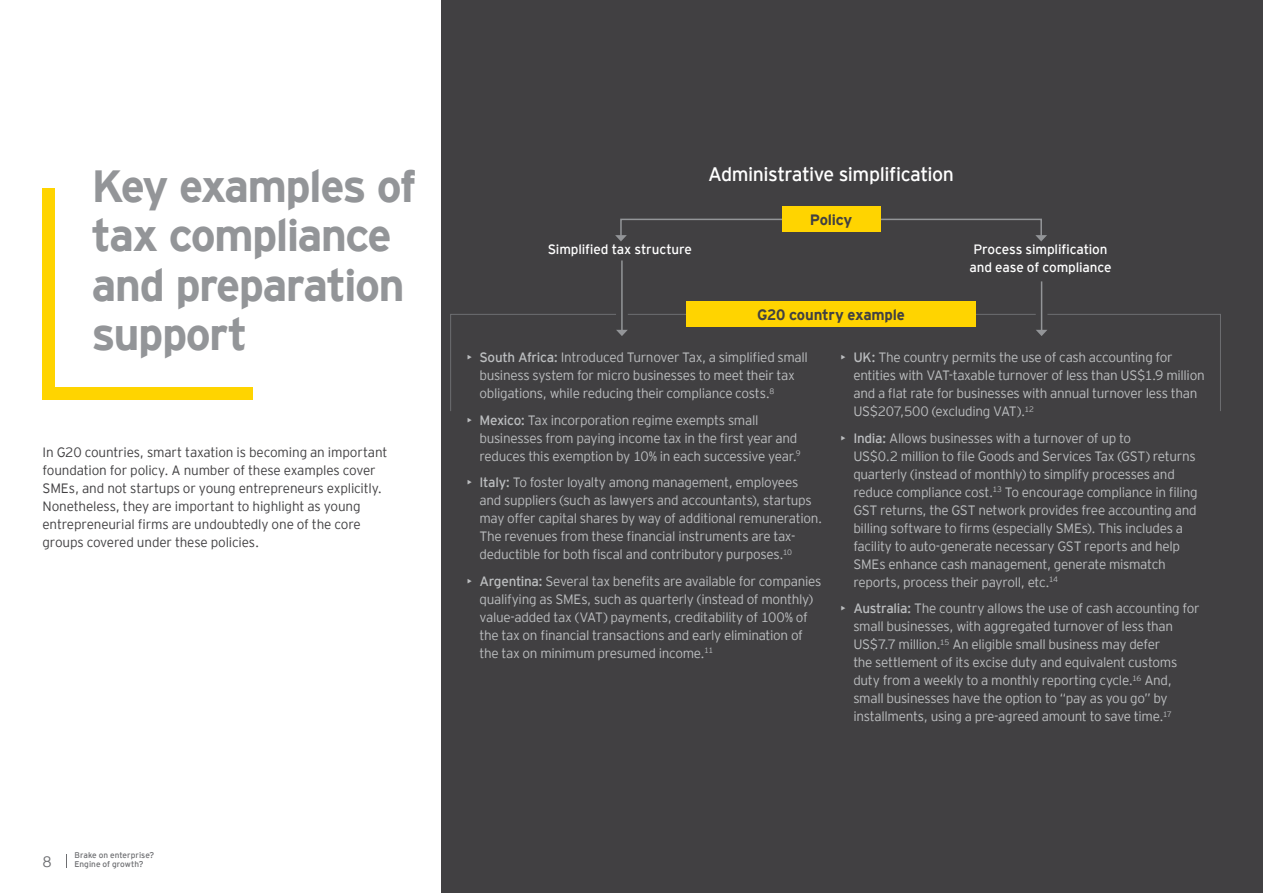
<style>
.page{position:relative;width:1263px;height:893px;background:#fff}
.page>*{position:absolute;margin:0;border:0;box-sizing:border-box;transform-origin:0 0}
.t1{font:700 45px/49.5px "EY Interstate";letter-spacing:-.035em;color:#939598}
.t2{font:19.5px "EY Interstate";letter-spacing:-.025em;color:#fff}
.t3{font:700 15px "EY Interstate";letter-spacing:-.015em;color:#414042}
.t4{font:300 15px "EY Interstate";color:#6d6e71}
.t5{font:300 13.5px/18px "EY Interstate";letter-spacing:-.025em;color:#bcbec0}
.t6{font:300 13.5px/18px "EY Interstate";letter-spacing:-.01em;color:#414042}
.t7{font:13.5px/18px "EY Interstate";letter-spacing:-.01em;color:#fff;text-align:center}
.t8{font:8.25px/9px "EY Interstate";letter-spacing:.005em;color:#6d6e71}
.s1{font-weight:400}
</style>
<div class="page">
<svg style="left:66px;top:854px;width:1px;height:13px"></svg>
<div style="left:441px;top:0;width:822px;height:893px;background:#414042"></div>
<div style="left:43px;top:189px;width:12px;height:210px;background:#ffd400"></div>
<div style="left:43px;top:387px;width:210px;height:12px;background:#ffd400"></div>
<hr style="left:628px;top:314px;width:408px;height:1px;background:#6d6e71">
<div style="left:686px;top:301px;width:290px;height:25px;background:#ffd400"></div>
<div style="left:620px;top:219px;width:422px;height:18px;border:2px solid #939598"></div>
<svg style="left:615px;top:235px;width:12px;height:6px"></svg>
<svg style="left:1035px;top:235px;width:12px;height:6px"></svg>
<div style="left:782px;top:207px;width:98px;height:25px;background:#ffd400"></div>
<hr style="left:621px;top:260px;width:2px;height:70px;background:#939598">
<svg style="left:450px;top:314px;width:178px;height:97px"></svg>
<hr style="left:1041px;top:281px;width:1px;height:49px;background:#939598">
<svg style="left:1036px;top:314px;width:185px;height:97px"></svg>
<h1 class="t1" style="left:91px;top:158px;width:327px">Key examples of tax compliance and preparation support</h1>
<p class="t6" style="left:43px;top:443px;width:346px">In G20 countries, smart taxation is becoming an important foundation for policy. A number of these examples cover SMEs, and not startups or young entrepreneurs explicitly.<br>Nonetheless, they are important to highlight as young entrepreneurial firms are undoubtedly one of the core groups covered under these policies.</p>
<p class="t4" style="left:43px;top:851px;width:11px">8</p>
<p class="t8" style="left:74px;top:850px;width:81px">Brake on enterprise?<br>Engine of growth?</p>
<h2 class="t2" style="left:708px;top:161px;width:247px">Administrative simplification</h2>
<p class="t7" style="left:548px;top:239px;width:146px">Simplified tax structure</p>
<p class="t3" style="left:810px;top:209px;width:44px">Policy</p>
<p class="t3" style="left:757px;top:303px;width:149px">G20 country example</p>
<p class="t7" style="left:969px;top:239px;width:144px">Process simplification and ease of compliance</p>
<p class="t5" style="left:479px;top:348px;width:330px;text-indent:-13px">• <span class="s1">South Africa:</span> Introduced Turnover Tax, a simplified small business system for micro businesses to meet their tax obligations, while reducing their compliance costs.<sup>8</sup></p>
<p class="t5" style="left:479px;top:410px;width:323px;text-indent:-13px">• <span class="s1">Mexico:</span> Tax incorporation regime exempts small businesses from paying income tax in the first year and reduces this exemption by 10% in each successive year.<sup>9</sup></p>
<p class="t5" style="left:479px;top:473px;width:344px;text-indent:-13px">• <span class="s1">Italy:</span> To foster loyalty among management, employees and suppliers (such as lawyers and accountants), startups may offer capital shares by way of additional remuneration.<br>The revenues from these financial instruments are tax&shy;deductible for both fiscal and contributory purposes.<sup>10</sup></p>
<p class="t5" style="left:479px;top:571px;width:344px;text-indent:-13px">• <span class="s1">Argentina:</span> Several tax benefits are available for companies qualifying as SMEs, such as quarterly (instead of monthly) value-added tax (VAT) payments, creditability of 100% of the tax on financial transactions and early elimination of the tax on minimum presumed income.<sup>11</sup></p>
<p class="t5" style="left:853px;top:348px;width:353px;text-indent:-13px">• <span class="s1">UK:</span> The country permits the use of cash accounting for entities with VAT-taxable turnover of less than US$1.9 million and a flat rate for businesses with annual turnover less than US$207,500 (excluding VAT).<sup>12</sup></p>
<p class="t5" style="left:853px;top:428px;width:346px;text-indent:-13px">• <span class="s1">India:</span> Allows businesses with a turnover of up to<br>US$0.2 million to file Goods and Services Tax (GST) returns quarterly (instead of monthly) to simplify processes and reduce compliance cost.<sup>13</sup> To encourage compliance in filing GST returns, the GST network provides free accounting and billing software to firms (especially SMEs). This includes a facility to auto-generate necessary GST reports and help SMEs enhance cash management, generate mismatch reports, process their payroll, etc.<sup>14</sup></p>
<p class="t5" style="left:853px;top:599px;width:348px;text-indent:-13px">• <span class="s1">Australia:</span> The country allows the use of cash accounting for small businesses, with aggregated turnover of less than US$7.7 million.<sup>15</sup> An eligible small business may defer<br>the settlement of its excise duty and equivalent customs duty from a weekly to a monthly reporting cycle.<sup>16</sup> And, small businesses have the option to “pay as you go” by installments, using a pre-agreed amount to save time.<sup>17</sup></p>
</div>
